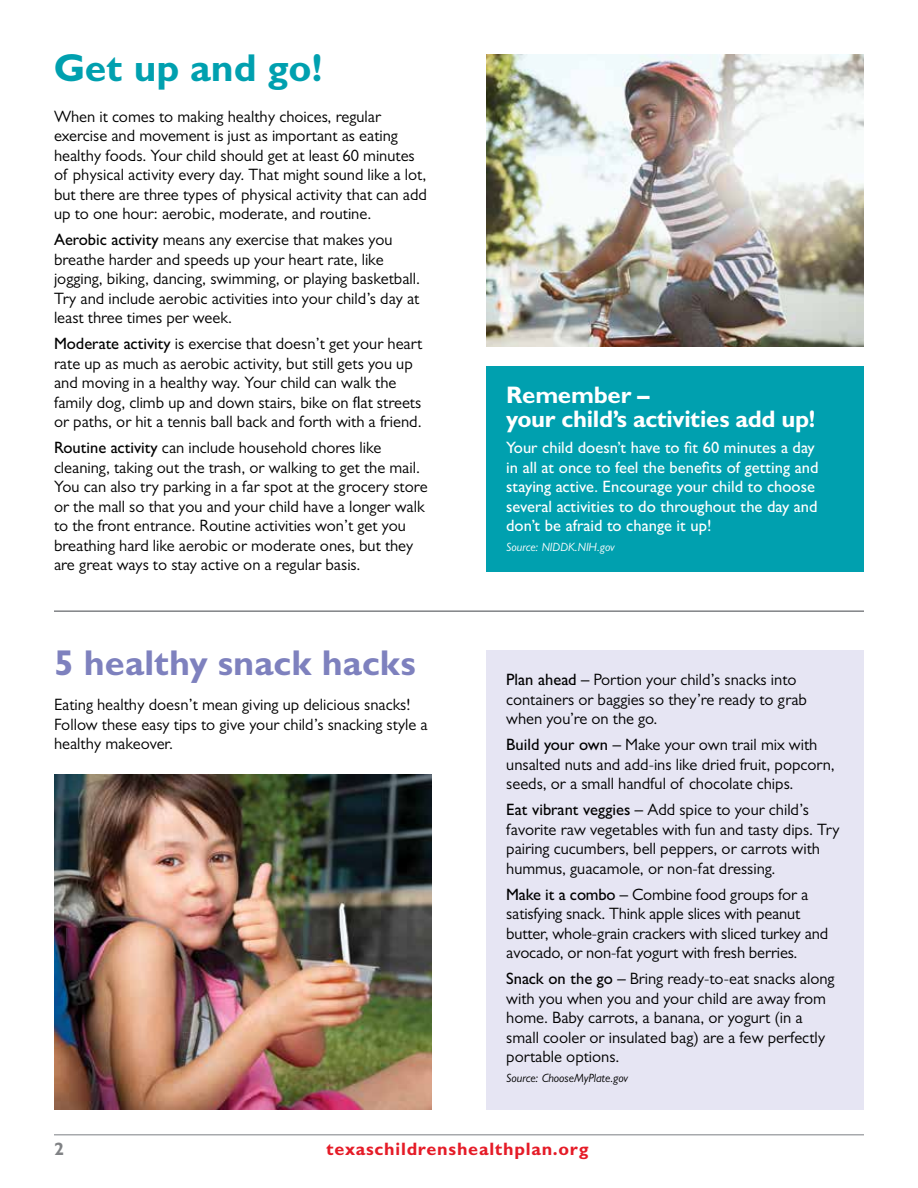
<style>
.page{position:relative;width:918px;height:1188px;background:#fff}
.page>*{position:absolute;margin:0;border:0;box-sizing:border-box;transform-origin:0 0}
.t1{font:700 39px "Gill Sans MT Std";color:#00a0af}
.t2{font:700 36px "Gill Sans MT Std";color:#7e81be}
.t3{font:700 24px/24px "Gill Sans MT Std";letter-spacing:-.015em;color:#fff}
.t4{font:700 18px "Gill Sans MT Std";letter-spacing:.04em;color:#e51b27}
.t5{font:700 18px "Gill Sans MT Std";color:#808285}
.t6{font:16.5px/19.5px "Gill Sans MT Std";color:#000}
.t7{font:500 16.5px/19.5px "Gill Sans MT Std";color:#fff}
.t8{font:italic 12px "Gill Sans MT Std";color:#000}
.t9{font:italic 12px "Gill Sans MT Std";color:#fff}
.s1{font-weight:500}
</style>
<div class="page">
<hr style="left:54px;top:1134px;width:810px;height:2px;background:#a7a9ac">
<div style="left:486px;top:650px;width:378px;height:460px;background:#e6e5f3"></div>
<div style="left:486px;top:366px;width:378px;height:206px;background:#00a0af"></div>
<img style="left:486px;top:54px;width:378px;height:293px">
<img style="left:54px;top:774px;width:378px;height:336px">
<hr style="left:54px;top:610px;width:810px;height:2px;background:#808285">
<h1 class="t1" style="left:54px;top:43px;width:270px">Get up and go!</h1>
<p class="t6" style="left:54px;top:106px;width:375px">When it comes to making healthy choices, regular exercise and movement is just as important as eating healthy foods. Your child should get at least 60 minutes of physical activity every day. That might sound like a lot, but there are three types of physical activity that can add up to one hour: aerobic, moderate, and routine.</p>
<p class="t6" style="left:54px;top:230px;width:368px"><span class="s1">Aerobic activity</span> means any exercise that makes you breathe harder and speeds up your heart rate, like jogging, biking, dancing, swimming, or playing basketball.<br>Try and include aerobic activities into your child’s day at least three times per week.</p>
<p class="t6" style="left:54px;top:334px;width:370px"><span class="s1">Moderate activity</span> is exercise that doesn’t get your heart rate up as much as aerobic activity, but still gets you up and moving in a healthy way. Your child can walk the family dog, climb up and down stairs, bike on flat streets or paths, or hit a tennis ball back and forth with a friend.</p>
<p class="t6" style="left:54px;top:438px;width:375px"><span class="s1">Routine activity</span> can include household chores like cleaning, taking out the trash, or walking to get the mail.<br>You can also try parking in a far spot at the grocery store or the mall so that you and your child have a longer walk to the front entrance. Routine activities won’t get you breathing hard like aerobic or moderate ones, but they are great ways to stay active on a regular basis.</p>
<h2 class="t2" style="left:54px;top:640px;width:363px">5 healthy snack hacks</h2>
<p class="t6" style="left:54px;top:695px;width:375px">Eating healthy doesn’t mean giving up delicious snacks!<br>Follow these easy tips to give your child’s snacking style a healthy makeover.</p>
<h3 class="t3" style="left:506px;top:382px;width:311px">Remember –<br>your child’s activities add up!</h3>
<p class="t7" style="left:506px;top:438px;width:314px">Your child doesn’t have to fit 60 minutes a day in all at once to feel the benefits of getting and staying active. Encourage your child to choose several activities to do throughout the day and don’t be afraid to change it up!</p>
<p class="t9" style="left:506px;top:540px;width:110px">Source: NIDDK.NIH.gov</p>
<p class="t6" style="left:506px;top:670px;width:302px"><span class="s1">Plan ahead –</span> Portion your child’s snacks into containers or baggies so they’re ready to grab when you’re on the go.</p>
<p class="t6" style="left:506px;top:735px;width:330px"><span class="s1">Build your own –</span> Make your own trail mix with unsalted nuts and add-ins like dried fruit, popcorn, seeds, or a small handful of chocolate chips.</p>
<p class="t6" style="left:506px;top:800px;width:335px"><span class="s1">Eat vibrant veggies –</span> Add spice to your child’s favorite raw vegetables with fun and tasty dips. Try pairing cucumbers, bell peppers, or carrots with hummus, guacamole, or non-fat dressing.</p>
<p class="t6" style="left:506px;top:884px;width:324px"><span class="s1">Make it a combo –</span> Combine food groups for a satisfying snack. Think apple slices with peanut butter, whole-grain crackers with sliced turkey and avocado, or non-fat yogurt with fresh berries.</p>
<p class="t6" style="left:506px;top:969px;width:330px"><span class="s1">Snack on the go –</span> Bring ready-to-eat snacks along with you when you and your child are away from home. Baby carrots, a banana, or yogurt (in a small cooler or insulated bag) are a few perfectly portable options.</p>
<p class="t8" style="left:506px;top:1071px;width:123px">Source: ChooseMyPlate.gov</p>
<p class="t5" style="left:54px;top:1138px;width:11px">2</p>
<p class="t4" style="left:327px;top:1138px;width:263px">texaschildrenshealthplan.org</p>
</div>
